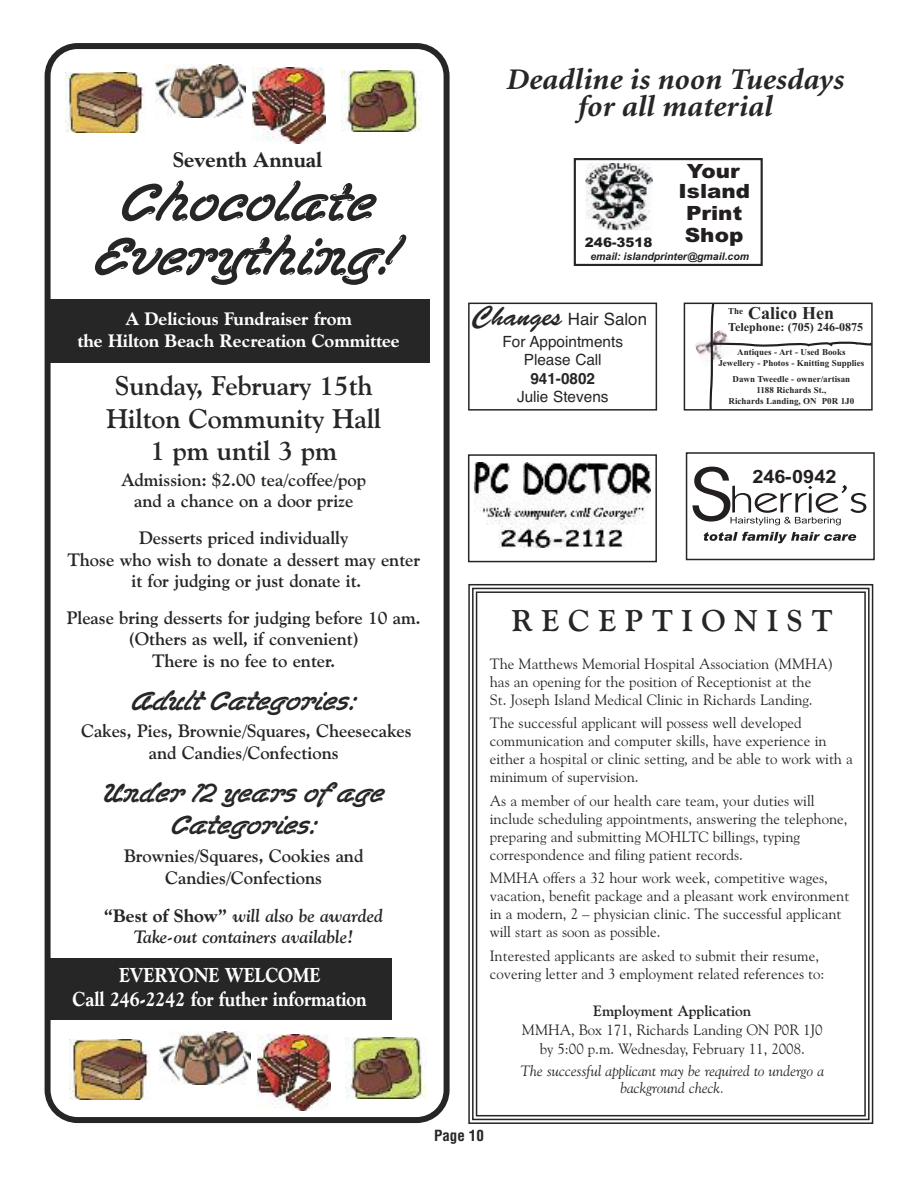
<style>
.page{position:relative;width:918px;height:1188px;background:#fff}
.page>*{position:absolute;margin:0;border:0;box-sizing:border-box;transform-origin:0 0}
.t1{font:54px/54px "Las Vegas D";color:#272627;text-align:center}
.t2{font:italic 700 30px/27.3px "Minion";color:#272627;text-align:center;scale:1.04 1}
.t3{font:700 30px "Goudy Old Style BT";color:#272627}
.t4{font:700 27px/32.4px "Goudy Old Style BT";color:#272627;text-align:center}
.t5{font:27px/32.4px "Las Vegas D";color:#272627;text-align:center}
.t6{font:800 21px "Goudy Old Style BT";color:#272627}
.t7{font:800 20.1px/24.2px "Goudy Old Style BT";color:#fff;text-align:center;scale:.9 1}
.t8{font:900 19.65px/19.8px "Arial";color:#231f20;text-align:center;scale:1.1 1}
.t9{font:700 18.45px "Arial";color:#231f20;scale:1.08 1}
.t10{font:700 18px/21.6px "Goudy Old Style BT";color:#272627;text-align:center}
.t11{font:italic 700 18px/21.6px "Goudy Old Style BT";color:#272627;text-align:center}
.t12{font:800 18px/21.6px "Goudy Old Style BT";color:#fff;text-align:center}
.t13{font:700 18px "Times New Roman";color:#272627}
.t14{font:16.95px "Helvetica";color:#272627}
.t15{font:15.45px/18.6px "Helvetica";color:#272627;text-align:center}
.t16{font:700 15.45px "Helvetica";color:#272627}
.t17{font:15px/18px "Goudy Old Style BT";color:#272627}
.t18{font:italic 15px/16.5px "Goudy Old Style BT";color:#272627;text-align:center}
.t19{font:700 15px "Goudy Old Style BT";color:#272627}
.t20{font:700 condensed 15px "Helvetica";color:#272627}
.t21{font:900 13.2px "Arial";color:#231f20}
.t22{font:700 12px "Times New Roman";color:#272627}
.t23{font:italic 700 10.5px "Arial";color:#231f20}
.t24{font:700 9px/10.8px "Times New Roman";color:#272627;text-align:center}
.s1{font-weight:800;font-style:normal}
.s2{font-family:"Brush Script";font-size:27.9px}
</style>
<div class="page">
<svg style="left:704px;top:532px;width:152px;height:11px"></svg>
<svg style="left:693px;top:467px;width:173px;height:58px"></svg>
<div style="left:686px;top:452px;width:189px;height:108px;border:2px solid #272627"></div>
<img style="left:474px;top:462px;width:176px;height:85px">
<div style="left:468px;top:454px;width:189px;height:108px;border:2px solid #272627"></div>
<img style="left:695px;top:340px;width:14px;height:27px">
<svg style="left:709px;top:306px;width:161px;height:102px"></svg>
<div style="left:684px;top:303px;width:189px;height:108px;border:2px solid #272627"></div>
<div style="left:468px;top:303px;width:189px;height:108px;border:2px solid #272627"></div>
<img style="left:585px;top:163px;width:68px;height:67px">
<div style="left:574px;top:158px;width:189px;height:108px;border:2px solid #272627"></div>
<svg style="left:45px;top:43px;width:405px;height:1080px"></svg>
<div style="left:48px;top:958px;width:344px;height:62px;background:#272627"></div>
<div style="left:48px;top:300px;width:382px;height:63px;background:#272627"></div>
<div style="left:256px;top:1034px;width:84px;height:78px;background:#fff"></div>
<img style="left:256px;top:1034px;width:74px;height:77px">
<div style="left:160px;top:1032px;width:96px;height:62px;background:#fff"></div>
<img style="left:160px;top:1032px;width:90px;height:52px">
<div style="left:70px;top:1033px;width:82px;height:73px;background:#fff"></div>
<img style="left:70px;top:1039px;width:80px;height:61px">
<svg style="left:346px;top:1098px;width:80px;height:5px"></svg>
<img style="left:346px;top:1038px;width:80px;height:60px">
<div style="left:252px;top:67px;width:83px;height:78px;background:#fff"></div>
<img style="left:252px;top:67px;width:74px;height:77px">
<div style="left:155px;top:65px;width:97px;height:62px;background:#fff"></div>
<img style="left:155px;top:65px;width:91px;height:52px">
<div style="left:65px;top:66px;width:83px;height:73px;background:#fff"></div>
<img style="left:65px;top:72px;width:81px;height:61px">
<svg style="left:341px;top:131px;width:81px;height:5px"></svg>
<img style="left:341px;top:71px;width:81px;height:60px">
<div style="left:468px;top:584px;width:405px;height:540px;border:2px solid #272627"></div>
<div style="left:472px;top:588px;width:398px;height:532px;border:2px solid #272627"></div>
<div style="left:476px;top:591px;width:390px;height:525px;border:2px solid #272627"></div>
<h3 class="t6" style="left:173px;top:151px;width:151px">Seventh Annual</h3>
<h1 class="t1" style="left:95px;top:175px;width:307px">Chocolate<br>Everything!</h1>
<p class="t12" style="left:77px;top:310px;width:324px">A Delicious Fundraiser from<br>the Hilton Beach Recreation Committee</p>
<h3 class="t4" style="left:106px;top:372px;width:276px">Sunday, February 15th<br>Hilton Community Hall<br>1 pm until 3 pm</h3>
<p class="t10" style="left:121px;top:470px;width:246px">Admission: $2.00 tea/coffee/pop and a chance on a door prize</p>
<p class="t10" style="left:67px;top:528px;width:354px">Desserts priced individually<br>Those who wish to donate a dessert may enter it for judging or just donate it.</p>
<p class="t10" style="left:67px;top:608px;width:355px">Please bring desserts for judging before 10 am. (Others as well, if convenient)<br>There is no fee to enter.</p>
<h3 class="t5" style="left:132px;top:684px;width:225px">Adult Categories:</h3>
<p class="t10" style="left:81px;top:722px;width:332px">Cakes, Pies, Brownie/Squares, Cheesecakes and Candies/Confections</p>
<h3 class="t5" style="left:103px;top:776px;width:283px">Under 12 years of age<br>Categories:</h3>
<p class="t10" style="left:124px;top:846px;width:241px">Brownies/Squares, Cookies and<br>Candies/Confections</p>
<p class="t11" style="left:105px;top:906px;width:280px"><span class="s1">“Best of Show”</span> will also be awarded<br>Take-out containers available!</p>
<h3 class="t7" style="left:73px;top:965px;width:328px">EVERYONE WELCOME<br>Call 246-2242 for futher information</h3>
<h2 class="t2" style="left:505px;top:68px;width:326px">Deadline is noon Tuesdays for all material</h2>
<h3 class="t8" style="left:679px;top:161px;width:67px">Your<br>Island</h3>
<h3 class="t8" style="left:685px;top:202px;width:55px;line-height:22px;text-align:left">Print<br>Shop</h3>
<p class="t23" style="left:590px;top:251px;width:160px">email: islandprinter@gmail.com</p>
<p class="t21" style="left:585px;top:235px;width:69px">246-3518</p>
<p class="t14" style="left:473px;top:309px;width:176px"><span class="s2">Changes</span> Hair Salon</p>
<p class="t15" style="left:503px;top:332px;width:122px">For Appointments<br>Please Call</p>
<p class="t16" style="left:530px;top:369px;width:66px">941-0802</p>
<p class="t15" style="left:517px;top:388px;width:93px">Julie Stevens</p>
<p class="t13" style="left:728px;top:303px;width:107px"><sup>The</sup> Calico Hen</p>
<p class="t22" style="left:728px;top:320px;width:136px">Telephone: (705) 246-0875</p>
<p class="t24" style="left:718px;top:347px;width:147px">Antiques - Art - Used Books<br>Jewellery - Photos - Knitting Supplies</p>
<p class="t24" style="left:729px;top:374px;width:127px">Dawn Tweedle - owner/artisan<br>1188 Richards St.,<br>Richards Landing, ON P0R 1J0</p>
<p class="t9" style="left:752px;top:465px;width:79px">246-0942</p>
<h2 class="t3" style="left:512px;top:608px;width:322px">R E C E P T I O N I S T</h2>
<p class="t17" style="left:490px;top:656px;width:345px">The Matthews Memorial Hospital Association (MMHA) has an opening for the position of Receptionist at the<br>St. Joseph Island Medical Clinic in Richards Landing.</p>
<p class="t17" style="left:490px;top:715px;width:365px">The successful applicant will possess well developed communication and computer skills, have experience in either a hospital or clinic setting, and be able to work with a minimum of supervision.</p>
<p class="t17" style="left:490px;top:793px;width:359px">As a member of our health care team, your duties will include scheduling appointments, answering the telephone, preparing and submitting MOHLTC billings, typing correspondence and filing patient records.</p>
<p class="t17" style="left:490px;top:870px;width:361px">MMHA offers a 32 hour work week, competitive wages, vacation, benefit package and a pleasant work environment in a modern, 2 – physician clinic. The successful applicant will start as soon as possible.</p>
<p class="t17" style="left:490px;top:948px;width:336px">Interested applicants are asked to submit their resume, covering letter and 3 employment related references to:</p>
<p class="t19" style="left:593px;top:1005px;width:160px">Employment Application</p>
<p class="t17" style="left:522px;top:1022px;width:302px;line-height:18.9px;text-align:center">MMHA, Box 171, Richards Landing ON P0R 1J0 by 5:00 p.m. Wednesday, February 11, 2008.</p>
<p class="t18" style="left:520px;top:1064px;width:305px">The successful applicant may be required to undergo a background check.</p>
<p class="t20" style="left:434px;top:1127px;width:51px">Page 10</p>
</div>
